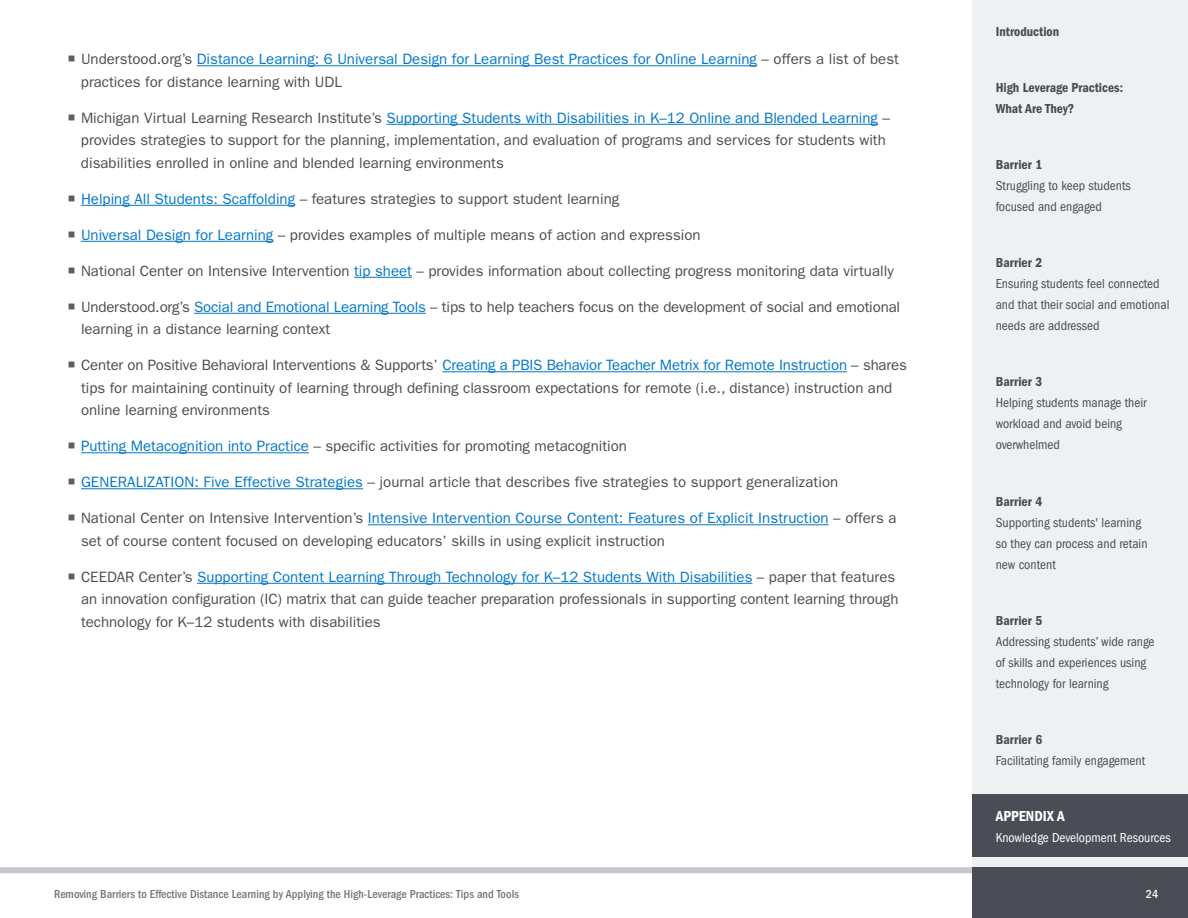
<style>
.page{position:relative;width:1188px;height:918px;background:#fff}
.page>*{position:absolute;margin:0;border:0;box-sizing:border-box;transform-origin:0 0}
.t1{font:15px/22.5px "ITC Franklin Gothic Std";color:#4b4c4d}
.t2{font:15px/22.5px "ITC Franklin Gothic Std";color:#0077c8}
.t3{font:15px "ITC Franklin Gothic Std Dm Cd";color:#fff}
.t4{font:condensed 13.5px/21px "ITC Franklin Gothic Std";color:#4b4c4d}
.t5{font:13.5px/21px "ITC Franklin Gothic Std Dm Cd";color:#4b4c4d}
.t6{font:condensed 13.5px "ITC Franklin Gothic Std";color:#fff}
.t7{font:500 condensed 12px "ITC Franklin Gothic Std";color:#787378}
.t8{font:500 condensed 12px "ITC Franklin Gothic Std";color:#fff}
.s1{color:#4b4c4d}
.s2{color:#0077c8}
</style>
<div class="page">
<div style="left:972px;top:0;width:216px;height:918px;background:#eff0f1"></div>
<div style="left:0;top:867px;width:1188px;height:6px;background:#c7c8cd"></div>
<div style="left:972px;top:795px;width:216px;height:62px;background:#4a4d56"></div>
<div style="left:972px;top:867px;width:216px;height:51px;background:#4a4d56"></div>
<hr style="left:197px;top:65px;width:560px;height:1px;background:#0077c8">
<hr style="left:387px;top:124px;width:491px;height:1px;background:#0077c8">
<hr style="left:81px;top:205px;width:214px;height:1px;background:#0077c8">
<hr style="left:81px;top:241px;width:192px;height:1px;background:#0077c8">
<hr style="left:354px;top:277px;width:58px;height:1px;background:#0077c8">
<hr style="left:194px;top:313px;width:232px;height:1px;background:#0077c8">
<hr style="left:442px;top:371px;width:405px;height:1px;background:#0077c8">
<hr style="left:81px;top:452px;width:228px;height:1px;background:#0077c8">
<hr style="left:81px;top:488px;width:282px;height:1px;background:#0077c8">
<hr style="left:368px;top:524px;width:461px;height:1px;background:#0077c8">
<hr style="left:197px;top:583px;width:555px;height:1px;background:#0077c8">
<p class="t2" style="left:81px;top:48px;width:819px"><span class="s1">Understood.org’s</span> Distance Learning: 6 Universal Design for Learning Best Practices for Online Learning <span class="s1">– offers a list of best practices for distance learning with UDL</span></p>
<p class="t1" style="left:81px;top:107px;width:811px">Michigan Virtual Learning Research Institute’s <span class="s2">Supporting Students with Disabilities in K–12 Online and Blended Learning</span> – provides strategies to support for the planning, implementation, and evaluation of programs and services for students with disabilities enrolled in online and blended learning environments</p>
<p class="t1" style="left:81px;top:188px;width:540px"><span class="s2">Helping All Students: Scaffolding</span> – features strategies to support student learning</p>
<p class="t1" style="left:81px;top:224px;width:621px"><span class="s2">Universal Design for Learning</span> – provides examples of multiple means of action and expression</p>
<p class="t1" style="left:81px;top:260px;width:814px">National Center on Intensive Intervention <span class="s2">tip sheet</span> – provides information about collecting progress monitoring data virtually</p>
<p class="t1" style="left:81px;top:296px;width:821px">Understood.org’s <span class="s2">Social and Emotional Learning Tools</span> – tips to help teachers focus on the development of social and emotional learning in a distance learning context</p>
<p class="t1" style="left:81px;top:354px;width:827px">Center on Positive Behavioral Interventions &amp; Supports’ <span class="s2">Creating a PBIS Behavior Teacher Metrix for Remote Instruction</span> – shares tips for maintaining continuity of learning through defining classroom expectations for remote (i.e., distance) instruction and online learning environments</p>
<p class="t1" style="left:81px;top:435px;width:548px"><span class="s2">Putting Metacognition into Practice</span> – specific activities for promoting metacognition</p>
<p class="t1" style="left:81px;top:471px;width:759px"><span class="s2">GENERALIZATION: Five Effective Strategies</span> – journal article that describes five strategies to support generalization</p>
<p class="t1" style="left:81px;top:507px;width:817px">National Center on Intensive Intervention’s <span class="s2">Intensive Intervention Course Content: Features of Explicit Instruction</span> – offers a set of course content focused on developing educators’ skills in using explicit instruction</p>
<p class="t1" style="left:81px;top:566px;width:819px">CEEDAR Center’s <span class="s2">Supporting Content Learning Through Technology for K–12 Students With Disabilities</span> – paper that features an innovation configuration (IC) matrix that can guide teacher preparation professionals in supporting content learning through technology for K–12 students with disabilities</p>
<p class="t7" style="left:54px;top:887px;width:467px">Removing Barriers to Effective Distance Learning by Applying the High-Leverage Practices: Tips and Tools</p>
<p class="t5" style="left:996px;top:21px;width:65px">Introduction</p>
<p class="t5" style="left:996px;top:77px;width:129px">High Leverage Practices:<br>What Are They?</p>
<p class="t5" style="left:996px;top:154px;width:48px">Barrier 1</p>
<p class="t4" style="left:996px;top:175px;width:137px">Struggling to keep students focused and engaged</p>
<p class="t5" style="left:996px;top:252px;width:48px">Barrier 2</p>
<p class="t4" style="left:996px;top:274px;width:175px">Ensuring students feel connected and that their social and emotional needs are addressed</p>
<p class="t5" style="left:996px;top:372px;width:48px">Barrier 3</p>
<p class="t4" style="left:996px;top:393px;width:152px">Helping students manage their workload and avoid being overwhelmed</p>
<p class="t5" style="left:996px;top:491px;width:48px">Barrier 4</p>
<p class="t4" style="left:996px;top:512px;width:153px">Supporting students' learning so they can process and retain new content</p>
<p class="t5" style="left:996px;top:610px;width:48px">Barrier 5</p>
<p class="t4" style="left:996px;top:631px;width:160px">Addressing students’ wide range of skills and experiences using technology for learning</p>
<p class="t5" style="left:996px;top:729px;width:48px">Barrier 6</p>
<p class="t4" style="left:996px;top:750px;width:151px">Facilitating family engagement</p>
<p class="t3" style="left:996px;top:807px;width:70px">APPENDIX A</p>
<p class="t6" style="left:996px;top:830px;width:176px">Knowledge Development Resources</p>
<p class="t8" style="left:1146px;top:887px;width:14px">24</p>
</div>
